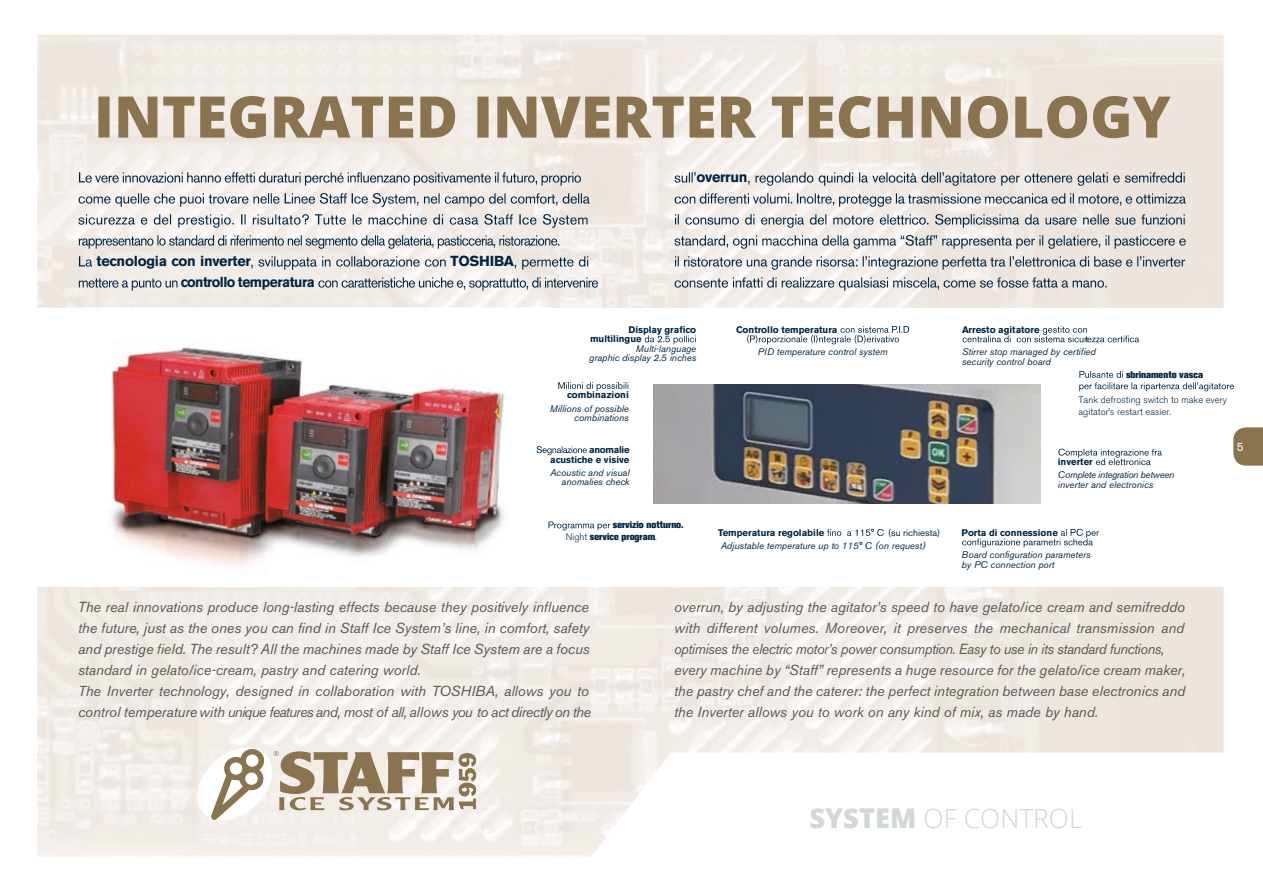
<style>
.page{position:relative;width:1263px;height:893px;background:#fff}
.page>*{position:absolute;margin:0;border:0;box-sizing:border-box;transform-origin:0 0}
.t1{font:800 57.45px "Open Sans";color:#89744f}
.t2{font:300 26.4px "Open Sans";color:#d2d7da}
.t3{font:italic 14.4px/21px "Akzidenz Grotesk BE";color:#575756}
.t4{font:700 14.4px "Akzidenz Grotesk BE";letter-spacing:-.02em;color:#002542}
.t5{font:700 14.4px "Akzidenz Grotesk BE";letter-spacing:-.02em;color:#002542;scale:.96 1}
.t6{font:12px "Akzidenz Grotesk BQ";color:#fff}
.t7{font:italic 9.6px/9.6px "Akzidenz Grotesk BE";color:#002542;text-align:right}
.t8{font:700 9.6px/9.4px "Akzidenz Grotesk BE";color:#002542;text-align:right}
.t9{font:300 9.6px/11.4px "Akzidenz Grotesk BE";color:#002542}
.t10{font:800 9.6px/11.4px "Akzidenz Grotesk BE";color:#002542}
.t11{font:9.6px "Akzidenz Grotesk BE";color:#002542}
.s1{font-weight:300}
.s2{font-weight:800;font-size:27.3px}
</style>
<div class="page">
<img style="left:37px;top:35px;width:1186px;height:273px">
<svg style="left:79px;top:172px;width:502px;height:14px"></svg>
<svg style="left:79px;top:193px;width:511px;height:14px"></svg>
<svg style="left:78px;top:214px;width:93px;height:11px"></svg>
<svg style="left:178px;top:214px;width:68px;height:14px"></svg>
<svg style="left:253px;top:214px;width:109px;height:11px"></svg>
<svg style="left:369px;top:214px;width:74px;height:11px"></svg>
<svg style="left:450px;top:217px;width:28px;height:8px"></svg>
<svg style="left:484px;top:214px;width:52px;height:11px"></svg>
<svg style="left:543px;top:214px;width:44px;height:14px"></svg>
<svg style="left:79px;top:235px;width:480px;height:14px;background:#bdc0c3"></svg>
<svg style="left:79px;top:256px;width:13px;height:11px"></svg>
<svg style="left:251px;top:256px;width:195px;height:14px;background:#c4c6c9"></svg>
<svg style="left:515px;top:256px;width:73px;height:14px"></svg>
<svg style="left:79px;top:279px;width:98px;height:12px"></svg>
<svg style="left:318px;top:277px;width:280px;height:14px;background:#c1c4c7"></svg>
<svg style="left:674px;top:172px;width:22px;height:11px"></svg>
<svg style="left:748px;top:172px;width:437px;height:14px;background:#bfc0c2"></svg>
<svg style="left:674px;top:193px;width:512px;height:14px;background:#c2c4c6"></svg>
<svg style="left:675px;top:214px;width:79px;height:11px"></svg>
<svg style="left:761px;top:214px;width:424px;height:14px;background:#c2c4c5"></svg>
<svg style="left:674px;top:235px;width:435px;height:14px;background:#c1c4c6"></svg>
<svg style="left:1115px;top:235px;width:71px;height:14px"></svg>
<svg style="left:675px;top:256px;width:182px;height:14px"></svg>
<svg style="left:863px;top:256px;width:322px;height:14px;background:#bec0c1"></svg>
<svg style="left:674px;top:277px;width:433px;height:14px;background:#c2c4c6"></svg>
<img style="left:80px;top:344px;width:472px;height:325px">
<svg style="left:558px;top:382px;width:70px;height:9px"></svg>
<svg style="left:536px;top:446px;width:51px;height:9px"></svg>
<svg style="left:747px;top:326px;width:162px;height:18px"></svg>
<svg style="left:962px;top:326px;width:177px;height:16px"></svg>
<svg style="left:548px;top:521px;width:62px;height:9px"></svg>
<svg style="left:1058px;top:449px;width:104px;height:16px"></svg>
<svg style="left:962px;top:529px;width:137px;height:18px"></svg>
<svg style="left:827px;top:529px;width:57px;height:7px"></svg>
<svg style="left:645px;top:335px;width:51px;height:9px"></svg>
<svg style="left:1079px;top:371px;width:155px;height:20px"></svg>
<img style="left:654px;top:385px;width:387px;height:118px">
<svg style="left:192px;top:743px;width:284px;height:82px"></svg>
<svg style="left:1233px;top:427px;width:30px;height:39px"></svg>
<h1 class="t1" style="left:94px;top:73px;width:1078px">INTEGRATED INVERTER TECHNOLOGY</h1>
<p class="t4" style="left:696px;top:169px;width:53px">overrun</p>
<p class="t4" style="left:97px;top:253px;width:156px">tecnologia con inverter</p>
<p class="t4" style="left:451px;top:253px;width:65px">TOSHIBA</p>
<p class="t5" style="left:181px;top:274px;width:141px">controllo temperatura</p>
<p class="t8" style="left:590px;top:325px;width:108px;text-align:left;text-indent:38px">Display grafico multilingue</p>
<p class="t7" style="left:589px;top:344px;width:108px">Multi-language<br>graphic display 2.5 inches</p>
<p class="t8" style="left:567px;top:390px;width:63px">combinazioni</p>
<p class="t7" style="left:550px;top:403px;width:80px">Millions of possible combinations</p>
<p class="t8" style="left:550px;top:445px;width:81px">anomalie acustiche e visive</p>
<p class="t7" style="left:550px;top:467px;width:81px">Acoustic and visual anomalies check</p>
<p class="t8" style="left:736px;top:325px;width:103px">Controllo temperatura</p>
<p class="t7" style="left:758px;top:347px;width:131px">PID temperature control system</p>
<p class="t8" style="left:962px;top:325px;width:79px">Arresto agitatore</p>
<p class="t7" style="left:962px;top:347px;width:135px;text-align:left">Stirrer stop managed by certified security control board</p>
<p class="t10" style="left:1126px;top:369px;width:79px">sbrinamento vasca</p>
<p class="t9" style="left:1078px;top:394px;width:150px">Tank defrosting switch to make every agitator’s restart easier.</p>
<p class="t8" style="left:1058px;top:457px;width:36px">inverter</p>
<p class="t7" style="left:1058px;top:470px;width:118px;text-align:left">Complete integration between inverter and electronics</p>
<p class="t6" style="left:1237px;top:439px;width:8px">5</p>
<p class="t10" style="left:566px;top:519px;width:119px;text-indent:47px">servizio notturno.<br><span class="s1">Night</span> service program<span class="s1">.</span></p>
<p class="t11" style="left:888px;top:527px;width:54px">(su richiesta)</p>
<p class="t8" style="left:718px;top:528px;width:108px">Temperatura regolabile</p>
<p class="t7" style="left:721px;top:541px;width:206px">Adjustable temperature up to 115° C (on request)</p>
<p class="t8" style="left:962px;top:528px;width:98px">Porta di connessione</p>
<p class="t7" style="left:961px;top:550px;width:131px;text-align:left">Board configuration parameters by PC connection port</p>
<p class="t3" style="left:78px;top:597px;width:514px">The real innovations produce long-lasting effects because they positively influence the future, just as the ones you can find in Staff Ice System’s line, in comfort, safety and prestige field. The result? All the machines made by Staff Ice System are a focus standard in gelato/ice-cream, pastry and catering world.<br>The Inverter technology, designed in collaboration with TOSHIBA, allows you to control temperaturewith unique features and, most of all, allows you to act directly on the</p>
<p class="t3" style="left:674px;top:597px;width:513px">overrun, by adjusting the agitator’s speed to have gelato/ice cream and semifreddo with different volumes. Moreover, it preserves the mechanical transmission and optimises the electric motor’s power consumption. Easy to use in its standard functions, every machine by “Staff” represents a huge resource for the gelato/ice cream maker, the pastry chef and the caterer: the perfect integration between base electronics and the Inverter allows you to work on any kind of mix, as made by hand.</p>
<h2 class="t2" style="left:809px;top:800px;width:275px"><span class="s2">SYSTEM</span> OF CONTROL</h2>
</div>
